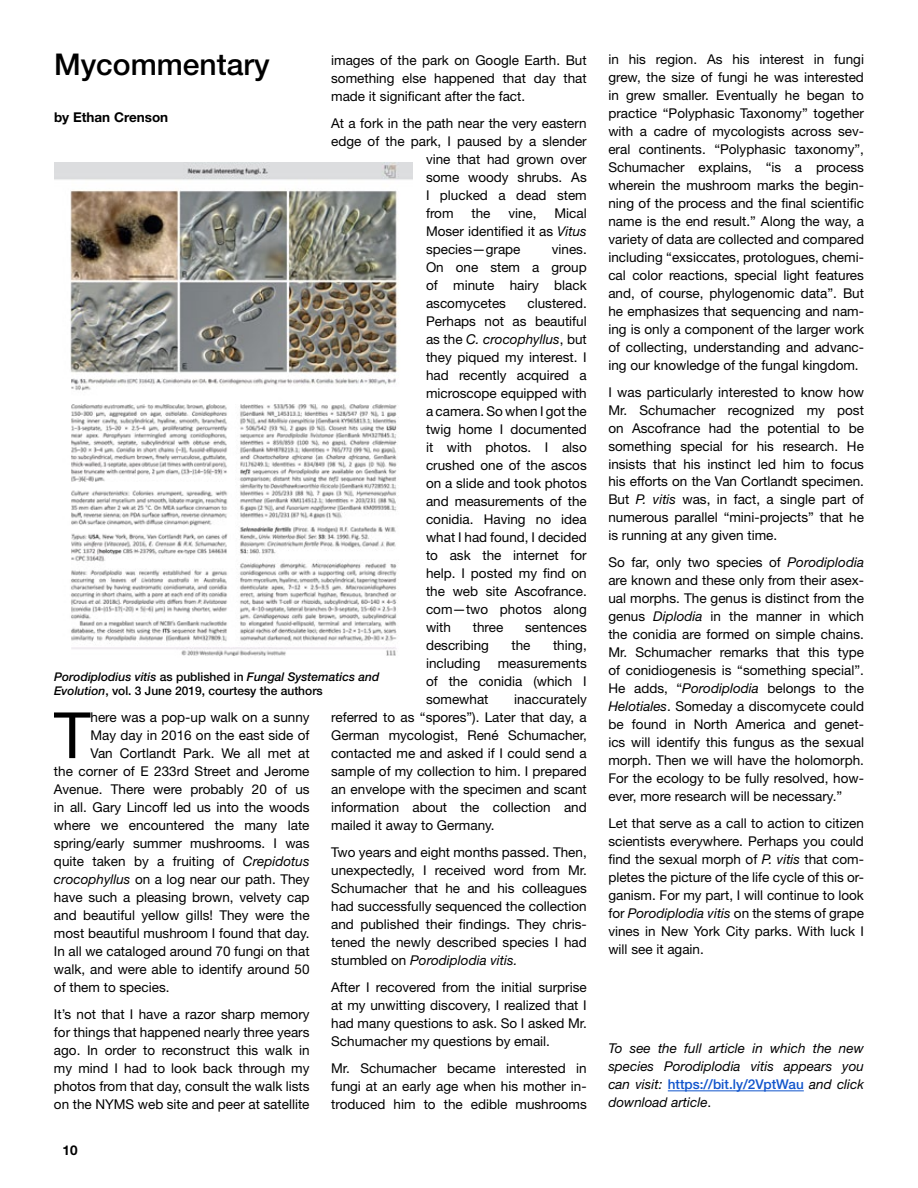
<style>
.page{position:relative;width:918px;height:1188px;background:#fff}
.page>*{position:absolute;margin:0;border:0;box-sizing:border-box;transform-origin:0 0}
.t1{font:63.9px "Helvetica Neue LT Std";color:#000}
.t2{font:500 30px "Helvetica Neue LT Std";color:#000}
.t3{font:13.5px/18px "Helvetica Neue LT Std";color:#000;text-align:justify}
.t4{font:italic 13.5px/18px "Helvetica Neue LT Std";color:#000;text-align:justify}
.t5{font:700 13.5px "Helvetica Neue LT Std";color:#000}
.t6{font:italic 500 12px/14.4px "Helvetica Neue LT Std";color:#000}
.s1{font-style:italic}
.s2{font-style:normal}
.s3{font-weight:500;font-style:normal;color:#15c}
</style>
<div class="page">
<hr style="left:668px;top:1091px;width:136px;height:1px;background:#15c">
<img style="left:54px;top:162px;width:359px;height:494px">
<h2 class="t2" style="left:54px;top:47px;width:217px">Mycommentary</h2>
<p class="t5" style="left:54px;top:109px;width:116px">by Ethan Crenson</p>
<p class="t3" style="left:331px;top:51px;width:257px">images of the park on Google Earth. But something else happened that day that made it significant after the fact.</p>
<p class="t3" style="left:331px;top:114px;width:257px">At a fork in the path near the very eastern</p>
<p class="t3" style="left:331px;top:132px;width:257px">edge of the park, I paused by a slender</p>
<p class="t3" style="left:426px;top:150px;width:162px">vine that had grown over</p>
<p class="t3" style="left:426px;top:168px;width:162px">some woody shrubs. As</p>
<p class="t3" style="left:426px;top:186px;width:162px">I plucked a dead stem</p>
<p class="t3" style="left:426px;top:204px;width:29px">from</p>
<p class="t3" style="left:471px;top:204px;width:21px">the</p>
<p class="t3" style="left:508px;top:204px;width:30px">vine,</p>
<p class="t3" style="left:426px;top:204px;width:162px;text-indent:128px">Mical Moser identified it as <span class="s1">Vitus </span>species—grape</p>
<p class="t3" style="left:426px;top:240px;width:162px;text-indent:126px">vines.<br>On one stem a group of minute hairy black ascomycetes</p>
<p class="t3" style="left:426px;top:294px;width:162px;text-indent:101px">clustered.<br>Perhaps not as beautiful as the <span class="s1">C. crocophyllus</span>, but they piqued my interest. I had recently acquired a microscope equipped with a camera. So when I got the twig home I documented it with photos. I also crushed one of the ascos on a slide and took photos and measurements of the conidia. Having no idea what I had found, I decided to ask the internet for help. I posted my find on the web site Ascofrance. com—two photos along with</p>
<p class="t3" style="left:473px;top:618px;width:32px">three</p>
<p class="t3" style="left:525px;top:618px;width:63px">sentences</p>
<p class="t3" style="left:426px;top:636px;width:65px">describing</p>
<p class="t3" style="left:512px;top:636px;width:21px">the</p>
<p class="t3" style="left:553px;top:636px;width:35px">thing,</p>
<p class="t3" style="left:426px;top:654px;width:56px">including</p>
<p class="t3" style="left:426px;top:654px;width:162px;text-indent:72px">measurements of the conidia (which I somewhat</p>
<p class="t6" style="left:54px;top:669px;width:327px">Porodiplodius vitis <span class="s2">as published in</span> Fungal Systematics and<br>Evolution<span class="s2">, vol. 3 June 2019, courtesy the authors</span></p>
<p class="t3" style="left:331px;top:690px;width:257px;text-indent:183px">inaccurately referred to as “spores”). Later that day, a German mycologist, René Schumacher, contacted me and asked if I could send a sample of my collection to him. I prepared an envelope with the specimen and scant information about the collection and mailed it away to Germany.</p>
<p class="t3" style="left:331px;top:843px;width:257px">Two years and eight months passed. Then, unexpectedly, I received word from Mr.<br>Schumacher that he and his colleagues had successfully sequenced the collection and published their findings. They chris&shy;tened the newly described species I had stumbled on <span class="s1">Porodiplodia vitis.</span></p>
<p class="t3" style="left:331px;top:978px;width:257px">After I recovered from the initial surprise at my unwitting discovery, I realized that I had many questions to ask. So I asked Mr.<br>Schumacher my questions by email.</p>
<p class="t3" style="left:331px;top:1059px;width:257px">Mr. Schumacher became interested in fungi at an early age when his mother in&shy;troduced him to the edible mushrooms</p>
<h1 class="t1" style="left:54px;top:697px;width:38px">T</h1>
<p class="t3" style="left:91px;top:708px;width:221px">here was a pop-up walk on a sunny</p>
<p class="t3" style="left:91px;top:726px;width:221px">May day in 2016 on the east side of</p>
<p class="t3" style="left:91px;top:744px;width:221px">Van Cortlandt Park. We all met at</p>
<p class="t3" style="left:54px;top:762px;width:257px">the corner of E 233rd Street and Jerome</p>
<p class="t3" style="left:54px;top:780px;width:257px">Avenue. There were probably 20 of us</p>
<p class="t3" style="left:54px;top:798px;width:257px">in all. Gary Lincoff led us into the woods</p>
<p class="t3" style="left:54px;top:816px;width:257px">where we encountered the many late</p>
<p class="t3" style="left:54px;top:834px;width:257px">spring/early summer mushrooms. I was</p>
<p class="t3" style="left:54px;top:852px;width:257px">quite taken by a fruiting of <span class="s1">Crepidotus</span></p>
<p class="t3" style="left:54px;top:870px;width:257px"><span class="s1">crocophyllus</span> on a log near our path. They</p>
<p class="t3" style="left:54px;top:888px;width:257px">have such a pleasing brown, velvety cap</p>
<p class="t3" style="left:54px;top:906px;width:257px">and beautiful yellow gills! They were the</p>
<p class="t3" style="left:54px;top:924px;width:257px">most beautiful mushroom I found that day.</p>
<p class="t3" style="left:54px;top:942px;width:257px">In all we cataloged around 70 fungi on that</p>
<p class="t3" style="left:54px;top:960px;width:257px">walk, and were able to identify around 50</p>
<p class="t3" style="left:54px;top:978px;width:117px">of them to species.</p>
<p class="t3" style="left:54px;top:1005px;width:257px">It’s not that I have a razor sharp memory for things that happened nearly three years ago. In order to reconstruct this walk in my mind I had to look back through my photos from that day, consult the walk lists on the NYMS web site and peer at satellite</p>
<p class="t5" style="left:63px;top:1141px;width:17px">10</p>
<p class="t3" style="left:608px;top:50px;width:257px">in his region. As his interest in fungi grew, the size of fungi he was interested in grew smaller. Eventually he began to practice “Polyphasic Taxonomy” together with a cadre of mycologists across sev&shy;eral continents. “Polyphasic taxonomy”, Schumacher explains, “is a process wherein the mushroom marks the begin&shy;ning of the process and the final scientific name is the end result.” Along the way, a variety of data are collected and compared including “exsiccates, protologues, chemi&shy;cal color reactions, special light features and, of course, phylogenomic data”. But he emphasizes that sequencing and nam&shy;ing is only a component of the larger work of collecting, understanding and advanc&shy;ing our knowledge of the fungal kingdom.</p>
<p class="t3" style="left:608px;top:383px;width:257px">I was particularly interested to know how Mr. Schumacher recognized my post on Ascofrance had the potential to be something special for his research. He insists that his instinct led him to focus his efforts on the Van Cortlandt specimen.<br>But <span class="s1">P. vitis</span> was, in fact, a single part of numerous parallel “mini-projects” that he is running at any given time.</p>
<p class="t3" style="left:608px;top:553px;width:257px">So far, only two species of <span class="s1">Porodiplodia </span>are known and these only from their asex&shy;ual morphs. The genus is distinct from the genus <span class="s1">Diplodia</span> in the manner in which the conidia are formed on simple chains.<br>Mr. Schumacher remarks that this type of conidiogenesis is “something special”.<br>He adds, “<span class="s1">Porodiplodia</span> belongs to the <span class="s1">Helotiales</span>. Someday a discomycete could be found in North America and genet&shy;ics will identify this fungus as the sexual morph. Then we will have the holomorph.<br>For the ecology to be fully resolved, how&shy;ever, more research will be necessary.”</p>
<p class="t3" style="left:608px;top:814px;width:257px">Let that serve as a call to action to citizen scientists everywhere. Perhaps you could find the sexual morph of <span class="s1">P. vitis</span> that com&shy;pletes the picture of the life cycle of this or&shy;ganism. For my part, I will continue to look for <span class="s1">Porodiplodia vitis</span> on the stems of grape vines in New York City parks. With luck I will see it again.</p>
<p class="t4" style="left:608px;top:1039px;width:257px">To see the full article in which the new species Porodiplodia vitis appears you can visit: <span class="s3">https://bit.ly/2VptWau</span> and click download article<span class="s2">.</span></p>
</div>
